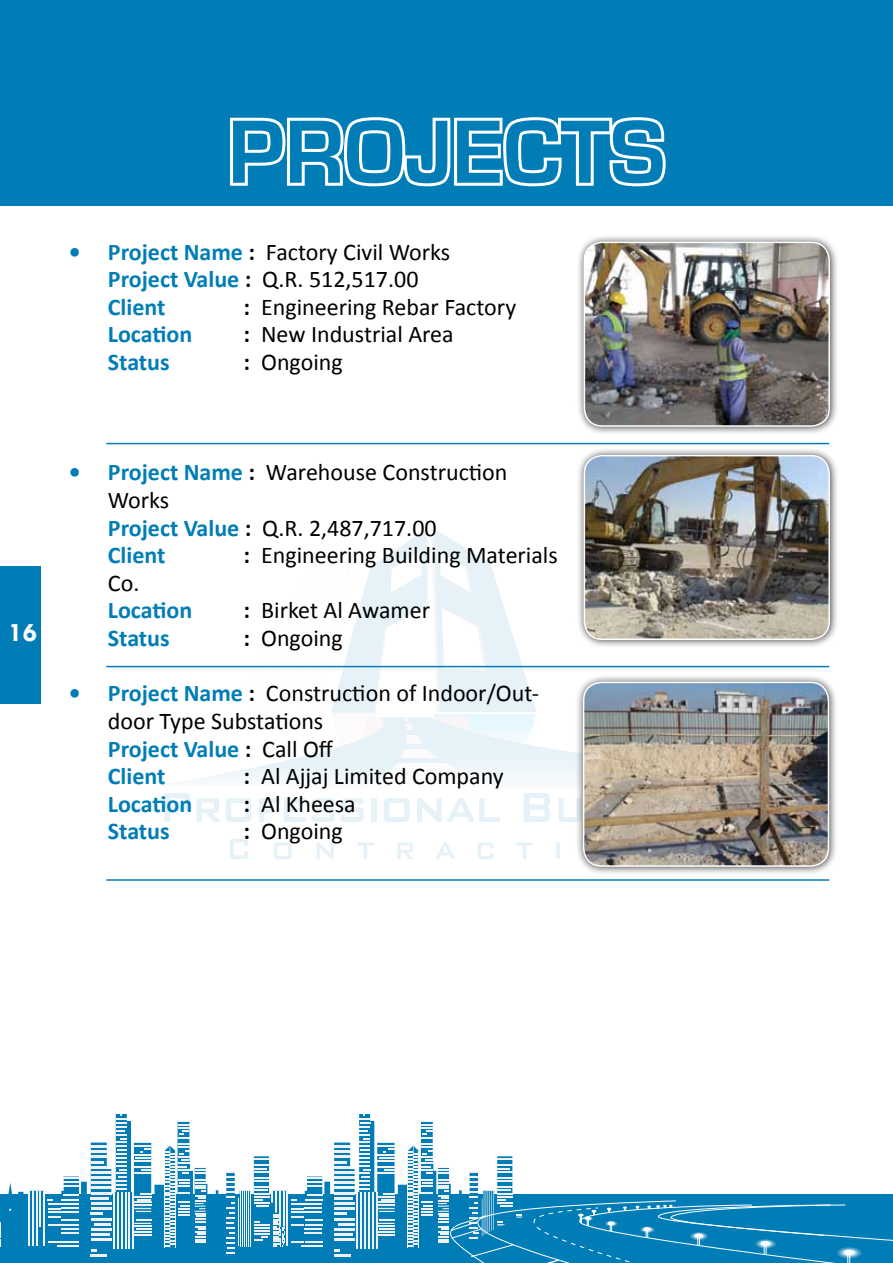
<style>
.page{position:relative;width:893px;height:1263px;background:#fff}
.page>*{position:absolute;margin:0;border:0;box-sizing:border-box;transform-origin:0 0}
.t1{font:700 93px "Eurostile";color:#007db7}
.t2{font:700 27px "Tw Cen";color:#fff}
.t3{font:24px/27.6px "Calibri";color:#000}
.t4{font:700 24px "Calibri";color:#007db7}
.s1{font-weight:700;color:#007db7}
.s2{font-weight:700}
</style>
<div class="page">
<div style="left:0;top:567px;width:41px;height:137px;background:#007db7"></div>
<svg style="left:0;top:1114px;width:893px;height:149px"></svg>
<svg style="left:230px;top:839px;width:18px;height:20px"></svg>
<svg style="left:274px;top:842px;width:18px;height:17px"></svg>
<svg style="left:317px;top:842px;width:17px;height:17px"></svg>
<svg style="left:357px;top:842px;width:17px;height:17px"></svg>
<svg style="left:397px;top:842px;width:17px;height:17px"></svg>
<svg style="left:436px;top:842px;width:19px;height:17px"></svg>
<svg style="left:478px;top:842px;width:15px;height:17px"></svg>
<svg style="left:516px;top:842px;width:17px;height:17px"></svg>
<hr style="left:556px;top:842px;width:4px;height:17px;background:#e6f2f7">
<svg style="left:151px;top:442px;width:592px;height:380px"></svg>
<div style="left:576px;top:234px;width:263px;height:201px;background:#000;opacity:.75"></div>
<img style="left:584px;top:242px;width:245px;height:184px">
<div style="left:584px;top:242px;width:246px;height:185px;border:2px solid #fff;border-radius:18px"></div>
<div style="left:575px;top:674px;width:263px;height:201px;background:#000;opacity:.75"></div>
<img style="left:584px;top:682px;width:244px;height:184px">
<div style="left:583px;top:682px;width:246px;height:185px;border:2px solid #fff;border-radius:18px"></div>
<div style="left:0;top:0;width:893px;height:205px;background:#007db7"></div>
<svg style="left:230px;top:117px;width:436px;height:70px"></svg>
<hr style="left:106px;top:443px;width:723px;height:1px;background:#007db7">
<hr style="left:106px;top:666px;width:723px;height:1px;background:#007db7">
<hr style="left:106px;top:879px;width:723px;height:2px;background:#007db7">
<div style="left:576px;top:447px;width:263px;height:202px;background:#000;opacity:.75"></div>
<img style="left:584px;top:456px;width:245px;height:183px">
<div style="left:584px;top:455px;width:246px;height:185px;border:2px solid #fff;border-radius:18px"></div>
<h1 class="t1" style="left:228px;top:101px;width:439px">PROJECTS</h1>
<p class="t3" style="left:108px;top:238px;width:344px;text-indent:-39px"><span class="s1">• Project Name</span> <span class="s2">:</span> Factory Civil Works<br><span class="s1">Project Value</span> <span class="s2">:</span> Q.R. 512,517.00<br><span class="s1">Client</span></p>
<p class="t3" style="left:244px;top:293px;width:274px"><span class="s2">:</span> Engineering Rebar Factory</p>
<p class="t4" style="left:108px;top:319px;width:86px">Location</p>
<p class="t3" style="left:244px;top:321px;width:212px"><span class="s2">:</span> New Industrial Area</p>
<p class="t4" style="left:108px;top:347px;width:63px">Status</p>
<p class="t3" style="left:244px;top:348px;width:101px"><span class="s2">:</span> Ongoing</p>
<p class="t2" style="left:9px;top:616px;width:30px">16</p>
<p class="t3" style="left:108px;top:459px;width:401px;text-indent:-39px"><span class="s1">• Project Name</span> <span class="s2">:</span> Warehouse Construction<br>Works<br><span class="s1">Project Value</span> <span class="s2">:</span> Q.R. 2,487,717.00<br><span class="s1">Client</span></p>
<p class="t3" style="left:244px;top:542px;width:316px"><span class="s2">:</span> Engineering Building Materials</p>
<p class="t3" style="left:108px;top:569px;width:33px">Co.</p>
<p class="t4" style="left:108px;top:595px;width:86px">Location</p>
<p class="t3" style="left:244px;top:597px;width:188px"><span class="s2">:</span> Birket Al Awamer</p>
<p class="t4" style="left:108px;top:623px;width:63px">Status</p>
<p class="t3" style="left:244px;top:624px;width:101px"><span class="s2">:</span> Ongoing</p>
<p class="t3" style="left:108px;top:680px;width:433px;text-indent:-39px"><span class="s1">• Project Name</span> <span class="s2">:</span> Construction of Indoor/Out&shy;door Type Substations<br><span class="s1">Project Value</span> <span class="s2">:</span> Call Off<br><span class="s1">Client</span></p>
<p class="t3" style="left:244px;top:762px;width:262px"><span class="s2">:</span> Al Ajjaj Limited Company</p>
<p class="t4" style="left:108px;top:788px;width:86px">Location</p>
<p class="t3" style="left:244px;top:790px;width:114px"><span class="s2">:</span> Al Kheesa</p>
<p class="t4" style="left:108px;top:816px;width:63px">Status</p>
<p class="t3" style="left:244px;top:818px;width:101px"><span class="s2">:</span> Ongoing</p>
</div>
